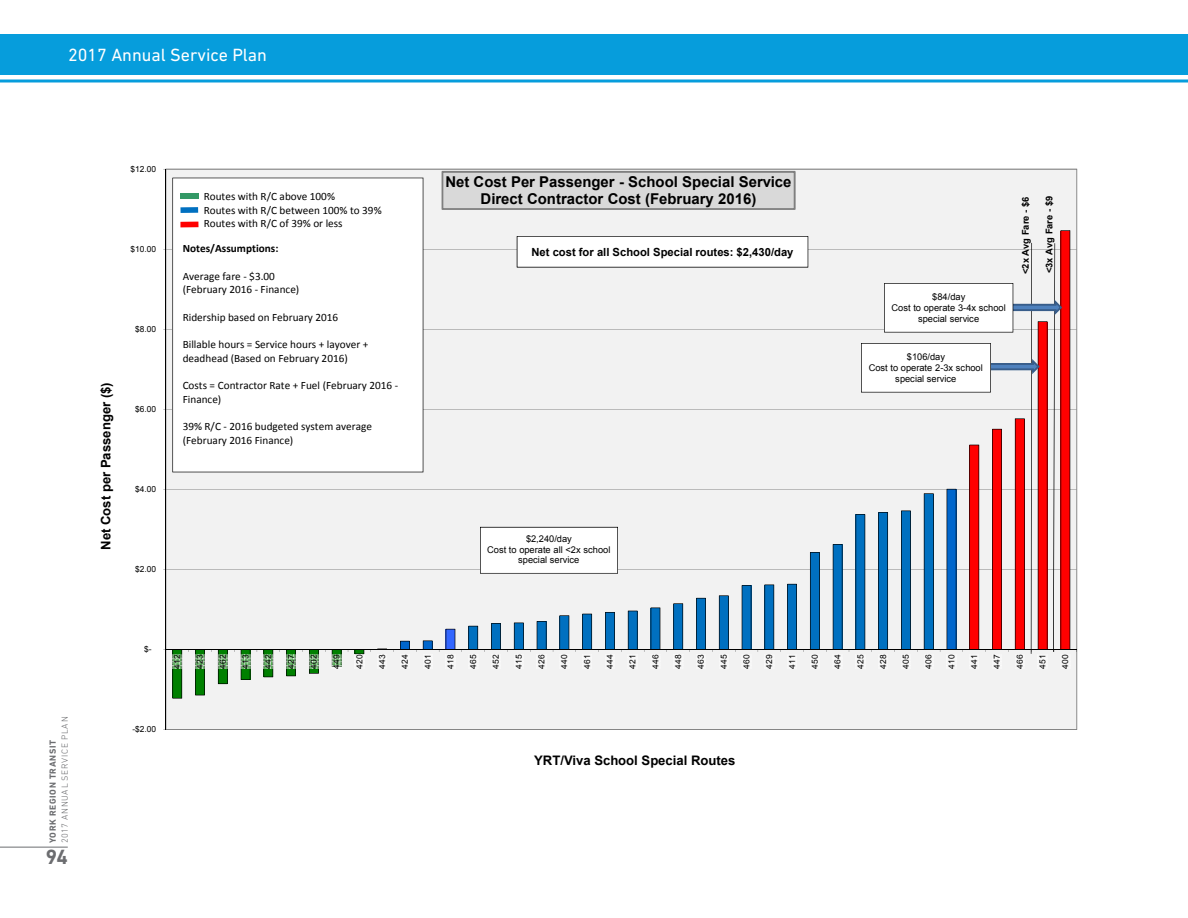
<style>
.page{position:relative;width:1188px;height:918px;background:#fff}
.page>*{position:absolute;margin:0;border:0;box-sizing:border-box;transform-origin:0 0}
.t1{font:700 21px "DIN Next LT Pro";color:#6c6d70}
.t2{font:18px "DIN Next LT Pro";color:#fff}
.t3{font:700 14.85px/17.1px "Arial";color:#000;text-align:center}
.t4{font:700 13.05px "Arial";color:#000}
.t5{font:11.25px/13.6px "Calibri";color:#000}
.t6{font:700 11.25px "Arial";color:#000}
.t7{font:700 11.25px "Calibri";color:#000}
.t8{font:9.3px/10.8px "Arial";color:#000;text-align:center}
.t9{font:700 9.3px "Arial";color:#000}
.t10{font:300 9px "DIN Next LT Pro";letter-spacing:.075em;color:#6c6d70}
.t11{font:700 9px "DIN Next LT Pro";letter-spacing:.075em;color:#6c6d70}
.t12{font:8.4px "Arial";letter-spacing:.005em;color:#000}
</style>
<div class="page">
<div style="left:0;top:34px;width:1188px;height:40px;background:#069ddc"></div>
<hr style="left:0;top:80px;width:1188px;height:2px;background:#069ddc">
<hr style="left:0;top:847px;width:68px;height:1px;background:#6c6d70">
<div style="left:165px;top:169px;width:912px;height:561px;background:#f2f2f2"></div>
<hr style="left:166px;top:169px;width:1px;height:561px;background:#000">
<hr style="left:166px;top:649px;width:911px;height:1px;background:#000">
<svg style="left:163px;top:649px;width:19px;height:50px"></svg>
<svg style="left:189px;top:650px;width:16px;height:45px"></svg>
<svg style="left:218px;top:650px;width:10px;height:34px"></svg>
<svg style="left:241px;top:650px;width:9px;height:30px"></svg>
<svg style="left:257px;top:650px;width:16px;height:27px"></svg>
<svg style="left:280px;top:650px;width:16px;height:26px"></svg>
<svg style="left:309px;top:650px;width:10px;height:24px"></svg>
<svg style="left:332px;top:650px;width:10px;height:19px"></svg>
<svg style="left:355px;top:650px;width:9px;height:19px"></svg>
<svg style="left:371px;top:650px;width:16px;height:19px"></svg>
<svg style="left:400px;top:641px;width:10px;height:28px"></svg>
<svg style="left:423px;top:640px;width:10px;height:29px"></svg>
<svg style="left:446px;top:629px;width:9px;height:40px"></svg>
<svg style="left:462px;top:626px;width:16px;height:43px"></svg>
<svg style="left:485px;top:623px;width:16px;height:46px"></svg>
<svg style="left:514px;top:623px;width:10px;height:46px"></svg>
<svg style="left:537px;top:621px;width:10px;height:48px"></svg>
<svg style="left:553px;top:615px;width:16px;height:54px"></svg>
<svg style="left:576px;top:614px;width:16px;height:55px"></svg>
<svg style="left:605px;top:612px;width:10px;height:57px"></svg>
<svg style="left:628px;top:611px;width:10px;height:58px"></svg>
<svg style="left:651px;top:608px;width:9px;height:61px"></svg>
<svg style="left:667px;top:603px;width:16px;height:66px"></svg>
<svg style="left:690px;top:598px;width:16px;height:71px"></svg>
<svg style="left:719px;top:595px;width:10px;height:74px"></svg>
<svg style="left:742px;top:585px;width:9px;height:84px"></svg>
<svg style="left:758px;top:585px;width:16px;height:84px"></svg>
<svg style="left:781px;top:584px;width:16px;height:85px"></svg>
<svg style="left:810px;top:552px;width:10px;height:117px"></svg>
<svg style="left:833px;top:544px;width:9px;height:125px"></svg>
<svg style="left:442px;top:171px;width:354px;height:39px;background:#cfcfcf"></svg>
<svg style="left:172px;top:178px;width:251px;height:294px"></svg>
<div style="left:181px;top:240px;width:232px;height:215px;background:#fff"></div>
<div style="left:180px;top:193px;width:19px;height:5px;background:#396"></div>
<svg style="left:480px;top:527px;width:138px;height:47px"></svg>
<svg style="left:517px;top:236px;width:291px;height:32px"></svg>
<div style="left:180px;top:207px;width:18px;height:6px;background:#0070c0"></div>
<div style="left:180px;top:222px;width:19px;height:5px;background:#f00"></div>
<svg style="left:856px;top:230px;width:214px;height:439px"></svg>
<h2 class="t2" style="left:68px;top:44px;width:201px">2017 Annual Service Plan</h2>
<p class="t10" style="left:60px;top:843px;width:128px;rotate:-90deg">2017 ANNUAL SERVICE PLAN</p>
<h1 class="t1" style="left:46px;top:845px;width:23px">94</h1>
<p class="t11" style="left:47px;top:843px;width:105px;rotate:-90deg">YORK REGION TRANSIT</p>
<p class="t12" style="left:131px;top:163px;width:27px">$12.00</p>
<p class="t12" style="left:131px;top:244px;width:27px">$10.00</p>
<p class="t4" style="left:97px;top:550px;width:169px;rotate:-90deg">Net Cost per Passenger ($)</p>
<p class="t12" style="left:135px;top:324px;width:23px">$8.00</p>
<p class="t12" style="left:135px;top:404px;width:23px">$6.00</p>
<p class="t12" style="left:135px;top:484px;width:23px">$4.00</p>
<p class="t12" style="left:135px;top:564px;width:23px">$2.00</p>
<p class="t5" style="left:204px;top:189px;width:180px">Routes with R/C above 100%<br>Routes with R/C between 100% to 39%<br>Routes with R/C of 39% or less</p>
<p class="t7" style="left:183px;top:241px;width:97px">Notes/Assumptions:</p>
<p class="t5" style="left:183px;top:269px;width:118px">Average fare ‐ $3.00 (February 2016 ‐ Finance)</p>
<p class="t5" style="left:183px;top:310px;width:157px">Ridership based on February 2016</p>
<p class="t5" style="left:183px;top:338px;width:187px">Billable hours = Service hours + layover + deadhead (Based on February 2016)</p>
<p class="t5" style="left:183px;top:379px;width:217px">Costs = Contractor Rate + Fuel (February 2016 ‐<br>Finance)</p>
<p class="t5" style="left:183px;top:420px;width:191px">39% R/C ‐ 2016 budgeted system average (February 2016 Finance)</p>
<p class="t3" style="left:445px;top:174px;width:348px">Net Cost Per Passenger - School Special Service<br>Direct Contractor Cost (February 2016)</p>
<p class="t6" style="left:532px;top:244px;width:264px">Net cost for all School Special routes: $2,430/day</p>
<p class="t8" style="left:487px;top:533px;width:125px">$2,240/day<br>Cost to operate all &lt;2x school special service</p>
<p class="t8" style="left:892px;top:292px;width:116px">$84/day<br>Cost to operate 3-4x school special service</p>
<p class="t8" style="left:869px;top:352px;width:116px">$106/day<br>Cost to operate 2-3x school special service</p>
<p class="t9" style="left:1019px;top:274px;width:79px;rotate:-90deg">&lt;2x Avg Fare - $6</p>
<p class="t9" style="left:1043px;top:273px;width:79px;rotate:-90deg">&lt;3x Avg Fare - $9</p>
<p class="t12" style="left:144px;top:644px;width:9px">$-</p>
<p class="t12" style="left:172px;top:669px;width:15px;rotate:-90deg">412</p>
<p class="t12" style="left:194px;top:669px;width:15px;rotate:-90deg">423</p>
<p class="t12" style="left:217px;top:669px;width:15px;rotate:-90deg">462</p>
<p class="t12" style="left:240px;top:669px;width:15px;rotate:-90deg">413</p>
<p class="t12" style="left:263px;top:669px;width:15px;rotate:-90deg">442</p>
<p class="t12" style="left:286px;top:669px;width:15px;rotate:-90deg">427</p>
<p class="t12" style="left:308px;top:669px;width:15px;rotate:-90deg">402</p>
<p class="t12" style="left:331px;top:669px;width:15px;rotate:-90deg">449</p>
<p class="t12" style="left:354px;top:669px;width:15px;rotate:-90deg">420</p>
<p class="t12" style="left:377px;top:669px;width:15px;rotate:-90deg">443</p>
<p class="t12" style="left:399px;top:669px;width:15px;rotate:-90deg">424</p>
<p class="t12" style="left:422px;top:669px;width:15px;rotate:-90deg">401</p>
<p class="t12" style="left:445px;top:669px;width:15px;rotate:-90deg">418</p>
<p class="t12" style="left:468px;top:669px;width:15px;rotate:-90deg">465</p>
<p class="t12" style="left:491px;top:669px;width:15px;rotate:-90deg">452</p>
<p class="t12" style="left:513px;top:669px;width:15px;rotate:-90deg">415</p>
<p class="t12" style="left:536px;top:669px;width:15px;rotate:-90deg">426</p>
<p class="t12" style="left:559px;top:669px;width:15px;rotate:-90deg">440</p>
<p class="t12" style="left:582px;top:669px;width:15px;rotate:-90deg">461</p>
<p class="t12" style="left:604px;top:669px;width:15px;rotate:-90deg">444</p>
<p class="t12" style="left:627px;top:669px;width:15px;rotate:-90deg">421</p>
<p class="t12" style="left:650px;top:669px;width:15px;rotate:-90deg">446</p>
<p class="t12" style="left:673px;top:669px;width:15px;rotate:-90deg">448</p>
<p class="t12" style="left:696px;top:669px;width:15px;rotate:-90deg">463</p>
<p class="t12" style="left:718px;top:669px;width:15px;rotate:-90deg">445</p>
<p class="t12" style="left:741px;top:669px;width:15px;rotate:-90deg">460</p>
<p class="t12" style="left:764px;top:669px;width:15px;rotate:-90deg">429</p>
<p class="t12" style="left:787px;top:669px;width:15px;rotate:-90deg">411</p>
<p class="t12" style="left:809px;top:669px;width:15px;rotate:-90deg">450</p>
<p class="t12" style="left:832px;top:669px;width:15px;rotate:-90deg">464</p>
<p class="t12" style="left:855px;top:669px;width:15px;rotate:-90deg">425</p>
<p class="t12" style="left:878px;top:669px;width:15px;rotate:-90deg">428</p>
<p class="t12" style="left:900px;top:669px;width:15px;rotate:-90deg">405</p>
<p class="t12" style="left:923px;top:669px;width:15px;rotate:-90deg">406</p>
<p class="t12" style="left:946px;top:669px;width:15px;rotate:-90deg">410</p>
<p class="t12" style="left:969px;top:669px;width:15px;rotate:-90deg">441</p>
<p class="t12" style="left:992px;top:669px;width:15px;rotate:-90deg">447</p>
<p class="t12" style="left:1014px;top:669px;width:15px;rotate:-90deg">466</p>
<p class="t12" style="left:1037px;top:669px;width:15px;rotate:-90deg">451</p>
<p class="t12" style="left:1060px;top:669px;width:15px;rotate:-90deg">400</p>
<p class="t12" style="left:132px;top:724px;width:25px">-$2.00</p>
<p class="t4" style="left:534px;top:751px;width:203px">YRT/Viva School Special Routes</p>
</div>
